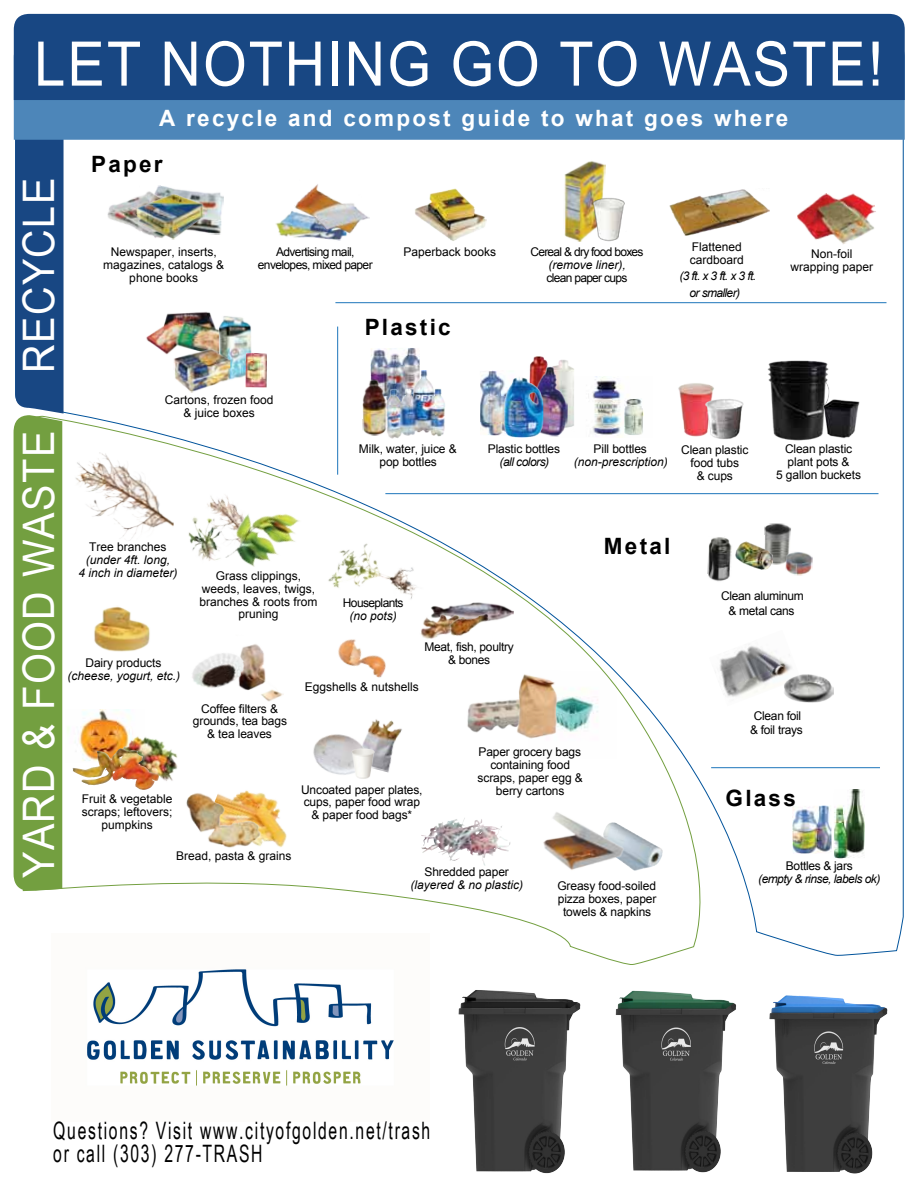
<style>
.page{position:relative;width:918px;height:1188px;background:#fff}
.page>*{position:absolute;margin:0;border:0;box-sizing:border-box;transform-origin:0 0}
.t1{font:61.5px "Arial Narrow";letter-spacing:.03em;color:#fff;scale:1.11 1}
.t2{font:43.5px "Arial Narrow";letter-spacing:.03em;color:#fff;scale:1.11 1}
.t3{font:24px/23.1px "Arial Narrow";letter-spacing:.09em;color:#000;scale:.8 1}
.t4{font:700 22.5px "Arial";letter-spacing:.1em;color:#fff}
.t5{font:700 22.5px "Arial";letter-spacing:.1em;color:#000}
.t6{font:12px/12.9px "Arial";letter-spacing:-.01em;color:#000;text-align:center}
.t7{font:italic 12px/12.9px "Arial";color:#000;text-align:center}
.t8{font:12px/12.9px "Arial";letter-spacing:-.05em;color:#000;text-align:center}
.t9{font:12px "Arial";letter-spacing:-.06em;color:#000}
.t10{font:italic 12px "Arial";letter-spacing:-.045em;color:#000}
.t11{font:italic 12px/16.8px "Arial";letter-spacing:-.05em;color:#000;text-align:center}
</style>
<div class="page">
<svg style="left:14px;top:140px;width:50px;height:751px;background:#3d6976"></svg>
<div style="left:14px;top:100px;width:891px;height:40px;background:#4d86b9"></div>
<div style="left:14px;top:14px;width:891px;height:86px;background:#184783"></div>
<svg style="left:26px;top:416px;width:705px;height:549px"></svg>
<img style="left:146px;top:311px;width:71px;height:44px">
<img style="left:767px;top:360px;width:63px;height:81px">
<img style="left:561px;top:377px;width:92px;height:61px">
<img style="left:709px;top:630px;width:78px;height:76px">
<img style="left:217px;top:316px;width:36px;height:64px">
<img style="left:624px;top:399px;width:20px;height:36px">
<img style="left:370px;top:348px;width:50px;height:32px">
<img style="left:834px;top:789px;width:31px;height:69px">
<img style="left:529px;top:356px;width:45px;height:76px">
<img style="left:480px;top:370px;width:24px;height:65px">
<img style="left:532px;top:366px;width:37px;height:71px">
<img style="left:504px;top:373px;width:39px;height:65px">
<img style="left:362px;top:380px;width:22px;height:56px">
<img style="left:173px;top:347px;width:58px;height:46px">
<img style="left:564px;top:161px;width:42px;height:81px">
<img style="left:415px;top:188px;width:72px;height:53px">
<img style="left:669px;top:189px;width:101px;height:47px">
<img style="left:675px;top:383px;width:39px;height:57px">
<img style="left:783px;top:664px;width:51px;height:42px">
<img style="left:275px;top:212px;width:67px;height:29px">
<img style="left:291px;top:184px;width:79px;height:54px">
<img style="left:205px;top:192px;width:19px;height:43px">
<img style="left:107px;top:185px;width:92px;height:44px">
<img style="left:136px;top:192px;width:69px;height:48px">
<img style="left:797px;top:193px;width:79px;height:51px">
<img style="left:245px;top:353px;width:22px;height:35px">
<img style="left:792px;top:806px;width:40px;height:48px">
<img style="left:707px;top:536px;width:25px;height:47px">
<img style="left:764px;top:523px;width:27px;height:42px">
<img style="left:786px;top:552px;width:27px;height:24px">
<img style="left:735px;top:542px;width:37px;height:27px">
<hr style="left:335px;top:302px;width:551px;height:1px;background:#1d76bb">
<hr style="left:337px;top:327px;width:1px;height:148px;background:#1d76bb">
<hr style="left:385px;top:493px;width:494px;height:1px;background:#1d76bb">
<hr style="left:711px;top:767px;width:169px;height:1px;background:#1d76bb">
<img style="left:699px;top:394px;width:45px;height:50px">
<img style="left:592px;top:195px;width:33px;height:47px">
<img style="left:807px;top:391px;width:53px;height:50px">
<img style="left:384px;top:371px;width:65px;height:70px">
<img style="left:463px;top:690px;width:28px;height:50px">
<img style="left:340px;top:711px;width:78px;height:66px">
<img style="left:65px;top:710px;width:80px;height:53px">
<img style="left:626px;top:822px;width:4px;height:46px">
<img style="left:304px;top:727px;width:75px;height:58px">
<img style="left:352px;top:746px;width:30px;height:35px">
<img style="left:112px;top:727px;width:76px;height:60px">
<img style="left:231px;top:634px;width:57px;height:74px">
<img style="left:195px;top:485px;width:71px;height:26px">
<img style="left:72px;top:445px;width:102px;height:97px">
<img style="left:222px;top:486px;width:92px;height:98px">
<img style="left:112px;top:745px;width:9px;height:14px">
<img style="left:203px;top:774px;width:101px;height:89px">
<img style="left:170px;top:787px;width:100px;height:68px">
<img style="left:185px;top:643px;width:67px;height:55px">
<img style="left:439px;top:586px;width:75px;height:52px">
<img style="left:417px;top:603px;width:25px;height:45px">
<img style="left:183px;top:511px;width:46px;height:56px">
<img style="left:538px;top:806px;width:88px;height:66px">
<img style="left:491px;top:655px;width:96px;height:96px">
<img style="left:91px;top:605px;width:62px;height:49px">
<img style="left:327px;top:627px;width:81px;height:67px">
<svg style="left:455px;top:817px;width:10px;height:7px"></svg>
<img style="left:442px;top:600px;width:56px;height:48px">
<img style="left:315px;top:520px;width:124px;height:102px">
<img style="left:51px;top:934px;width:379px;height:152px">
<img style="left:799px;top:995px;width:89px;height:179px">
<img style="left:392px;top:968px;width:157px;height:206px">
<img style="left:549px;top:990px;width:250px;height:183px">
<h1 class="t1" style="left:34px;top:19px;width:766px">LET NOTHING GO TO WASTE!</h1>
<h3 class="t4" style="left:159px;top:102px;width:630px">A recycle and compost guide to what goes where</h3>
<h2 class="t2" style="left:7px;top:373px;width:178px;rotate:-90deg">RECYCLE</h2>
<h2 class="t2" style="left:7px;top:878px;width:405px;rotate:-90deg">YARD &amp; FOOD WASTE</h2>
<h3 class="t5" style="left:91px;top:149px;width:73px">Paper</h3>
<p class="t6" style="left:690px;top:240px;width:56px;text-align:left">Flattened cardboard</p>
<p class="t11" style="left:679px;top:267px;width:78px">(3 ft. x 3 ft. x 3 ft. or smaller)</p>
<p class="t6" style="left:103px;top:245px;width:122px">Newspaper, inserts, magazines, catalogs &amp; phone books</p>
<p class="t8" style="left:258px;top:245px;width:116px">Advertising mail, envelopes, mixed paper</p>
<p class="t9" style="left:530px;top:244px;width:115px">Cereal &amp; dry food boxes</p>
<p class="t6" style="left:404px;top:245px;width:94px">Paperback books</p>
<p class="t6" style="left:790px;top:247px;width:84px">Non-foil wrapping paper</p>
<p class="t7" style="left:548px;top:258px;width:79px">(remove liner),</p>
<p class="t9" style="left:547px;top:270px;width:82px">clean paper cups</p>
<p class="t6" style="left:165px;top:394px;width:110px">Cartons, frozen food &amp; juice boxes</p>
<p class="t6" style="left:89px;top:541px;width:79px">Tree branches</p>
<p class="t7" style="left:79px;top:554px;width:100px">(under 4ft. long,<br>4 inch in diameter)</p>
<p class="t6" style="left:200px;top:569px;width:120px">Grass clippings, weeds, leaves, twigs, branches &amp; roots from pruning</p>
<h3 class="t5" style="left:365px;top:312px;width:88px">Plastic</h3>
<p class="t6" style="left:488px;top:442px;width:74px">Plastic bottles</p>
<p class="t10" style="left:500px;top:454px;width:51px">(all colors)</p>
<p class="t6" style="left:359px;top:442px;width:99px">Milk, water, juice &amp; pop bottles</p>
<p class="t6" style="left:681px;top:444px;width:69px">Clean plastic food tubs<br>&amp; cups</p>
<p class="t6" style="left:594px;top:443px;width:55px">Pill bottles</p>
<p class="t7" style="left:574px;top:456px;width:96px">(non-prescription)</p>
<p class="t6" style="left:776px;top:443px;width:86px">Clean plastic plant pots &amp;<br>5 gallon buckets</p>
<h3 class="t5" style="left:604px;top:531px;width:68px">Metal</h3>
<p class="t8" style="left:343px;top:597px;width:62px">Houseplants</p>
<p class="t7" style="left:350px;top:610px;width:49px">(no pots)</p>
<p class="t6" style="left:721px;top:588px;width:84px;line-height:15px">Clean aluminum &amp; metal cans</p>
<p class="t6" style="left:86px;top:657px;width:77px">Dairy products</p>
<p class="t7" style="left:68px;top:670px;width:114px">(cheese, yogurt, etc.)</p>
<p class="t6" style="left:193px;top:702px;width:96px">Coffee filters &amp; grounds, tea bags &amp; tea leaves</p>
<p class="t6" style="left:82px;top:792px;width:92px">Fruit &amp; vegetable scraps; leftovers; pumpkins</p>
<p class="t6" style="left:176px;top:849px;width:117px">Bread, pasta &amp; grains</p>
<p class="t6" style="left:424px;top:641px;width:91px">Meat, fish, poultry &amp; bones</p>
<p class="t6" style="left:305px;top:681px;width:116px">Eggshells &amp; nutshells</p>
<p class="t6" style="left:478px;top:745px;width:107px">Paper grocery bags containing food scraps, paper egg &amp;</p>
<p class="t6" style="left:301px;top:783px;width:123px">Uncoated paper plates,</p>
<p class="t6" style="left:496px;top:784px;width:70px">berry cartons</p>
<p class="t6" style="left:304px;top:796px;width:118px">cups, paper food wrap &amp; paper food bags*</p>
<p class="t6" style="left:424px;top:866px;width:86px">Shredded paper</p>
<p class="t7" style="left:410px;top:879px;width:114px">(layered &amp; no plastic)</p>
<p class="t6" style="left:557px;top:880px;width:101px">Greasy food-soiled pizza boxes, paper towels &amp; napkins</p>
<p class="t6" style="left:750px;top:709px;width:54px;line-height:14px">Clean foil &amp; foil trays</p>
<h3 class="t5" style="left:726px;top:783px;width:72px">Glass</h3>
<p class="t6" style="left:786px;top:860px;width:68px">Bottles &amp; jars</p>
<p class="t10" style="left:758px;top:871px;width:124px">(empty &amp; rinse, labels ok)</p>
<h3 class="t3" style="left:53px;top:1118px;width:473px">Questions? Visit www.cityofgolden.net/trash or call (303) 277-TRASH</h3>
</div>
